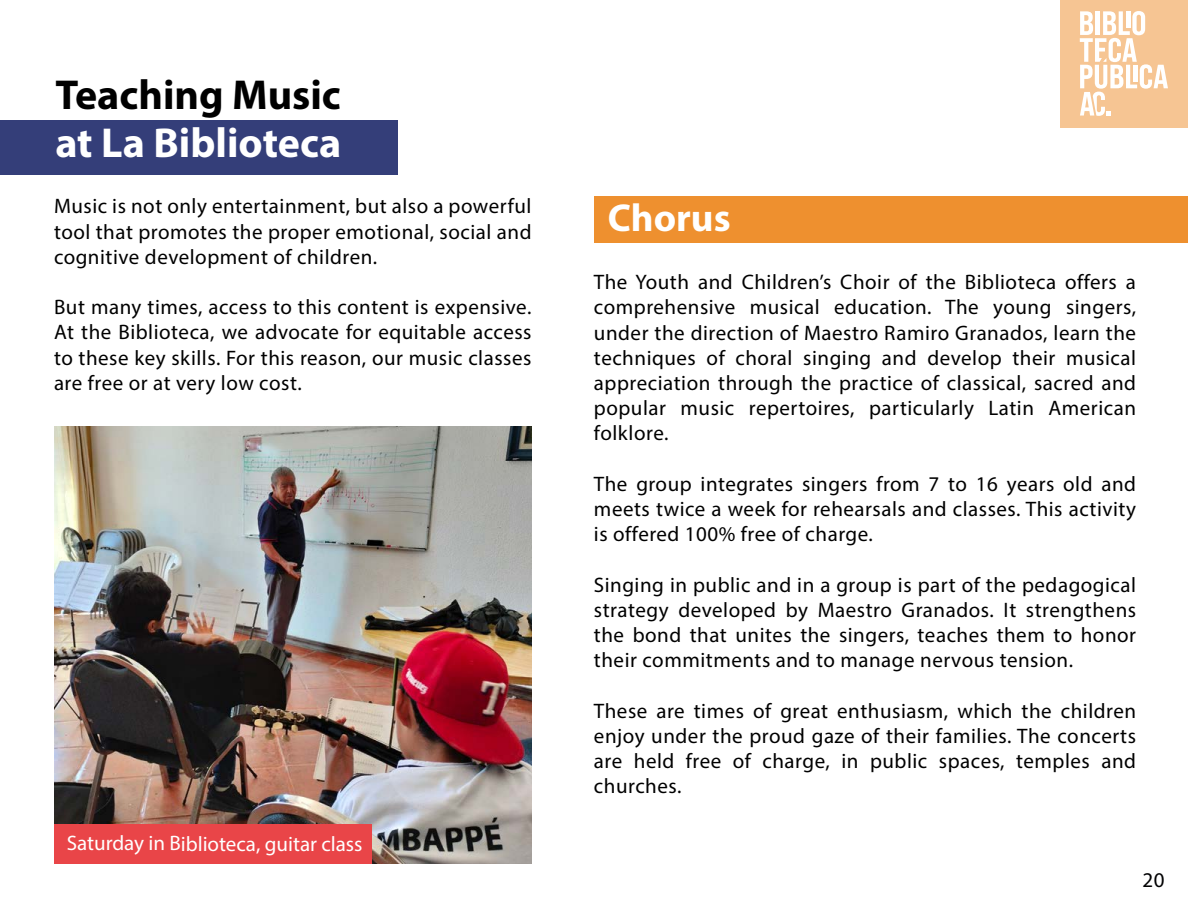
<style>
.page{position:relative;width:1188px;height:918px;background:#fff}
.page>*{position:absolute;margin:0;border:0;box-sizing:border-box;transform-origin:0 0}
.t1{font:700 42px "Myriad Pro";color:#fff}
.t2{font:700 42px "Myriad Pro";color:#000}
.t3{font:700 39px "Myriad Pro";color:#fff}
.t4{font:21px/25.2px "Myriad Pro";letter-spacing:.025em;color:#000;text-align:justify}
.t5{font:21px "Myriad Pro";letter-spacing:-.005em;color:#fff}
.t6{font:21px "Myriad Pro";color:#020203}
</style>
<div class="page">
<div style="left:1060px;top:0;width:128px;height:128px;background:#f6c593"></div>
<svg style="left:1080px;top:11px;width:88px;height:105px"></svg>
<div style="left:0;top:120px;width:397px;height:55px;background:#343e79"></div>
<div style="left:594px;top:196px;width:594px;height:47px;background:#ee902f"></div>
<img style="left:54px;top:427px;width:477px;height:437px">
<div style="left:54px;top:825px;width:317px;height:39px;background:#e94548"></div>
<h1 class="t2" style="left:55px;top:67px;width:287px">Teaching Music</h1>
<h1 class="t1" style="left:55px;top:115px;width:287px">at La Biblioteca</h1>
<p class="t4" style="left:54px;top:193px;width:479px">Music is not only entertainment, but also a powerful tool that promotes the proper emotional, social and cognitive development of children.</p>
<p class="t4" style="left:54px;top:294px;width:479px">But many times, access to this content is expensive.<br>At the Biblioteca, we advocate for equitable access to these key skills. For this reason, our music classes are free or at very low cost.</p>
<p class="t5" style="left:67px;top:831px;width:297px">Saturday in Biblioteca, guitar class</p>
<h2 class="t3" style="left:608px;top:192px;width:124px">Chorus</h2>
<p class="t4" style="left:594px;top:269px;width:544px">The Youth and Children’s Choir of the Biblioteca offers a comprehensive musical education. The young singers, under the direction of Maestro Ramiro Granados, learn the techniques of choral singing and develop their musical appreciation through the practice of classical, sacred and popular music repertoires, particularly Latin American folklore.</p>
<p class="t4" style="left:594px;top:471px;width:544px">The group integrates singers from 7 to 16 years old and meets twice a week for rehearsals and classes. This activity is offered 100% free of charge.</p>
<p class="t4" style="left:594px;top:572px;width:544px">Singing in public and in a group is part of the pedagogical strategy developed by Maestro Granados. It strengthens the bond that unites the singers, teaches them to honor their commitments and to manage nervous tension.</p>
<p class="t4" style="left:594px;top:698px;width:544px">These are times of great enthusiasm, which the children enjoy under the proud gaze of their families. The concerts are held free of charge, in public spaces, temples and churches.</p>
<p class="t6" style="left:1143px;top:867px;width:23px">20</p>
</div>
